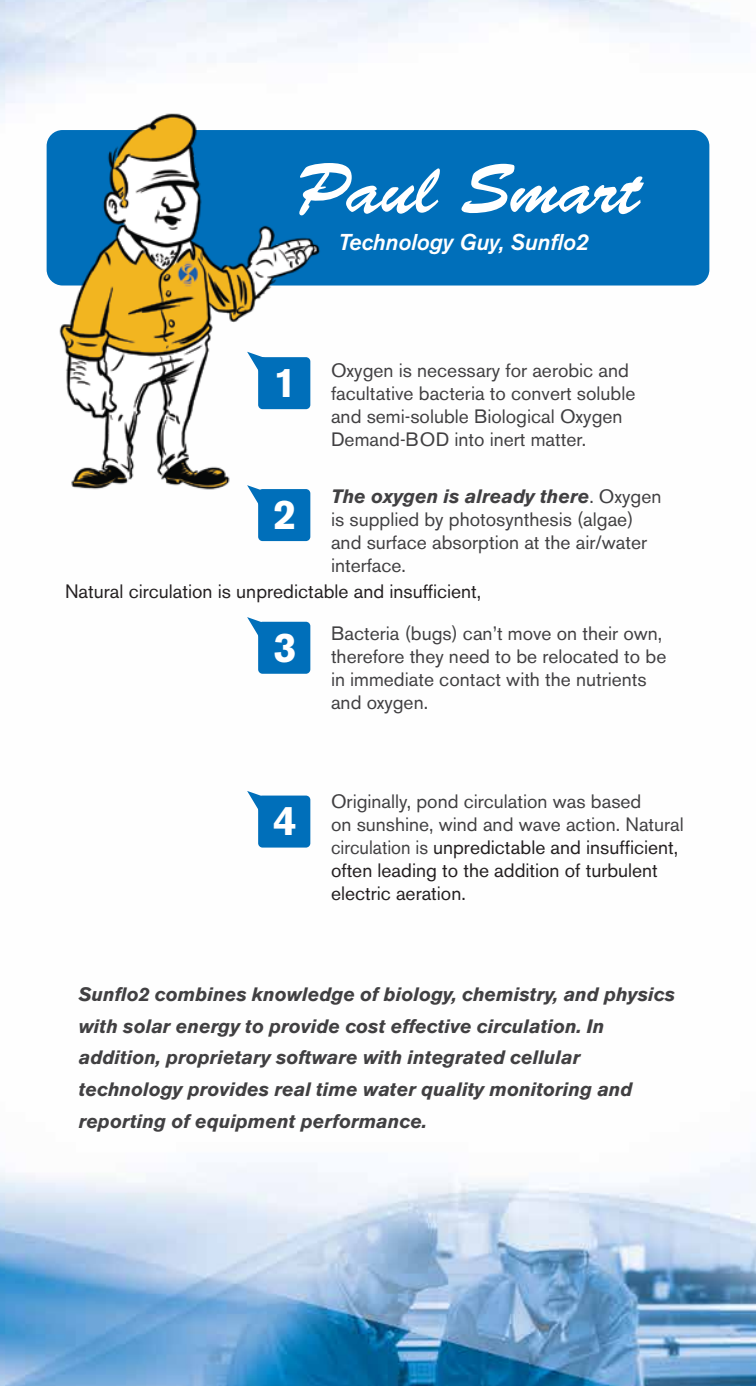
<style>
.page{position:relative;width:756px;height:1386px;background:#fff}
.page>*{position:absolute;margin:0;border:0;box-sizing:border-box;transform-origin:0 0}
.t1{font:70.35px "Brush Script Std";color:#fff}
.t2{font:700 41.12px "Akzidenz Grotesk BE";color:#fff}
.t3{font:italic 500 22.75px "Akzidenz Grotesk BE";color:#fff}
.t4{font:19.25px/23.1px "Akzidenz Grotesk BE";color:#414042}
.t5{font:italic 700 19.25px/31.8px "Akzidenz Grotesk BE";color:#414042}
.t6{font:19.25px "Akzidenz Grotesk BE";color:#231f20}
.s1{font-weight:700;font-style:italic}
.s2{color:#231f20}
</style>
<div class="page">
<img style="left:0;top:0;width:756px;height:1386px">
<div style="left:47px;top:130px;width:662px;height:156px;background:#006fba;border-radius:16px"></div>
<img style="left:0;top:38px;width:375px;height:479px">
<div style="left:258px;top:357px;width:52px;height:52px;background:#006fba;border-radius:4px"></div>
<div style="left:258px;top:489px;width:52px;height:52px;background:#006fba;border-radius:4px"></div>
<div style="left:258px;top:622px;width:52px;height:52px;background:#006fba;border-radius:4px"></div>
<div style="left:258px;top:796px;width:52px;height:52px;background:#006fba;border-radius:4px"></div>
<svg style="left:247px;top:352px;width:19px;height:31px"></svg>
<svg style="left:247px;top:485px;width:19px;height:31px"></svg>
<svg style="left:247px;top:617px;width:19px;height:31px"></svg>
<svg style="left:247px;top:791px;width:19px;height:31px"></svg>
<h1 class="t1" style="left:296px;top:150px;width:346px">Paul Smart</h1>
<p class="t3" style="left:339px;top:229px;width:252px">Technology Guy, Sunflo2</p>
<h2 class="t2" style="left:273px;top:359px;width:25px">1</h2>
<p class="t4" style="left:331px;top:359px;width:306px">Oxygen is necessary for aerobic and facultative bacteria to convert soluble and semi-soluble Biological Oxygen Demand-BOD into inert matter.</p>
<h2 class="t2" style="left:273px;top:491px;width:25px">2</h2>
<p class="t4" style="left:331px;top:485px;width:332px"><span class="s1">The oxygen is already there</span>. Oxygen is supplied by photosynthesis (algae) and surface absorption at the air/water interface.</p>
<p class="t6" style="left:65px;top:580px;width:418px">Natural circulation is unpredictable and insufficient,</p>
<h2 class="t2" style="left:273px;top:623px;width:25px">3</h2>
<h2 class="t2" style="left:273px;top:797px;width:25px">4</h2>
<p class="t4" style="left:331px;top:622px;width:337px">Bacteria (bugs) can’t move on their own, therefore they need to be relocated to be in immediate contact with the nutrients and oxygen.</p>
<p class="t4" style="left:331px;top:789px;width:354px">Originally, pond circulation was based<br>on sunshine, wind and wave action. Natural circulation is <span class="s2">unpredictable and insufficient, often leading to the addition of turbulent electric aeration.</span></p>
<p class="t5" style="left:79px;top:978px;width:598px">Sunflo2 combines knowledge of biology, chemistry, and physics with solar energy to provide cost effective circulation. In addition, proprietary software with integrated cellular technology provides real time water quality monitoring and reporting of equipment performance.</p>
</div>
